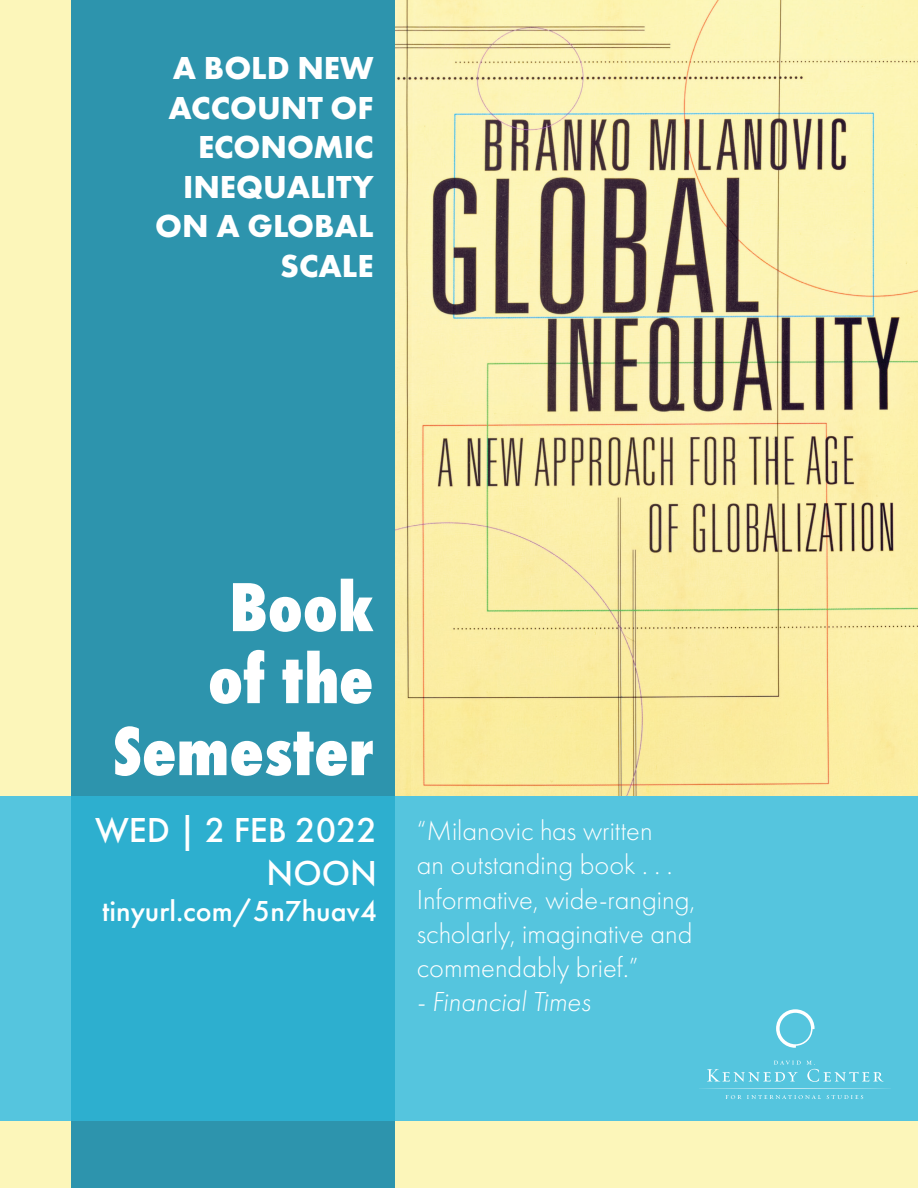
<style>
.page{position:relative;width:918px;height:1188px;background:#fcf6ba}
.page>*{position:absolute;margin:0;border:0;box-sizing:border-box;transform-origin:0 0}
.t1{font:800 72px/72px "Futura PT Cond";color:#fff;text-align:right}
.t2{font:500 36px/43.2px "Futura PT";color:#fff;text-align:right}
.t3{font:700 33px/39.6px "Futura PT";color:#fff;text-align:right}
.t4{font:500 30px "Futura PT";color:#fff}
.t5{font:300 28.5px/34.2px "Futura PT";color:#fff}
.t6{font:italic 300 28.5px "Futura PT";color:#fff}
</style>
<div class="page">
<img style="left:395px;top:0;width:523px;height:797px">
<div style="left:395px;top:797px;width:523px;height:324px;background:#55c5de"></div>
<div style="left:0;top:797px;width:395px;height:324px;background:#55c5de"></div>
<div style="left:71px;top:0;width:324px;height:797px;background:#2d94ad"></div>
<div style="left:71px;top:797px;width:324px;height:391px;background:#2d94ad"></div>
<svg style="left:776px;top:1009px;width:39px;height:39px"></svg>
<svg style="left:707px;top:1061px;width:177px;height:21px"></svg>
<svg style="left:725px;top:1095px;width:96px;height:4px"></svg>
<svg style="left:827px;top:1095px;width:36px;height:4px"></svg>
<svg style="left:700px;top:1088px;width:191px;height:1px"></svg>
<div style="left:71px;top:797px;width:324px;height:324px;background:#2dafcf"></div>
<p class="t3" style="left:155px;top:47px;width:220px">A BOLD NEW<br>ACCOUNT OF<br>ECONOMIC<br>INEQUALITY<br>ON A GLOBAL<br>SCALE</p>
<h1 class="t1" style="left:113px;top:571px;width:262px">Book<br>of the<br>Semester</h1>
<p class="t2" style="left:95px;top:809px;width:283px">WED | 2 FEB 2022<br>NOON</p>
<p class="t4" style="left:102px;top:893px;width:276px">tinyurl.com/5n7huav4</p>
<p class="t5" style="left:417px;top:814px;width:280px">“Milanovic has written<br>an outstanding book . . .<br>Informative, wide-ranging, scholarly, imaginative and commendably brief.”</p>
<p class="t6" style="left:417px;top:985px;width:175px">- Financial Times</p>
</div>
